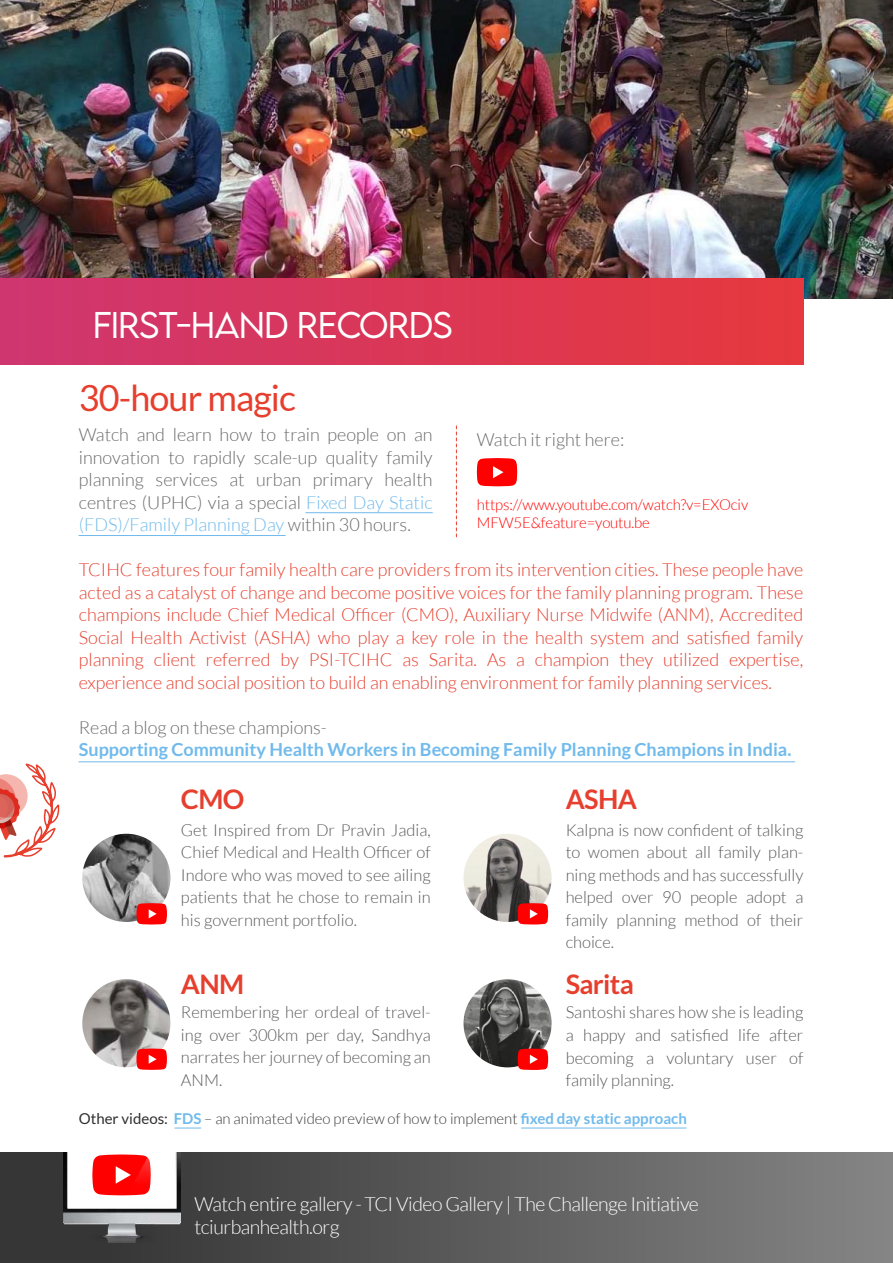
<style>
.page{position:relative;width:893px;height:1263px;background:#fff}
.page>*{position:absolute;margin:0;border:0;box-sizing:border-box;transform-origin:0 0}
.t1{font:36px "Lato";letter-spacing:-.025em;color:#e63f2e}
.t2{font:300 33px "LEMONMILK";letter-spacing:-.025em;color:#fff}
.t3{font:700 27px "Lato";letter-spacing:-.025em;color:#e63f2e}
.t4{font:300 19.5px/22.5px "Lato";letter-spacing:-.025em;color:#fff}
.t5{font:300 18px/22.5px "Lato";color:#e63f2e;text-align:justify}
.t6{font:300 18px/22.5px "Lato";color:#696969;text-align:justify}
.t7{font:700 18px "Lato";color:#70baec}
.t8{font:300 16.5px/22.5px "Lato";color:#595959;text-align:justify}
.t9{font:300 15px "Lato";color:#3b3b3b}
.t10{font:300 15px/18px "Lato";letter-spacing:-.01em;color:#f00}
.s1{color:#70baec}
.s2{font-weight:400;color:#2e2e2e}
.s3{font-weight:700;color:#70baec}
</style>
<div class="page">
<img style="left:0;top:0;width:893px;height:299px">
<div style="left:0;top:279px;width:803px;height:86px;background:linear-gradient(to right,#cf3670,#e6383d)"></div>
<svg style="left:477px;top:458px;width:40px;height:28px"></svg>
<img style="left:82px;top:834px;width:88px;height:88px;border-radius:44px">
<svg style="left:137px;top:903px;width:30px;height:21px"></svg>
<img style="left:82px;top:979px;width:88px;height:88px;border-radius:44px">
<svg style="left:136px;top:1048px;width:31px;height:22px"></svg>
<img style="left:463px;top:834px;width:89px;height:88px;border-radius:44px">
<svg style="left:518px;top:903px;width:30px;height:21px"></svg>
<img style="left:463px;top:979px;width:89px;height:88px;border-radius:44px">
<svg style="left:518px;top:1049px;width:30px;height:21px"></svg>
<svg style="left:456px;top:426px;width:1px;height:112px"></svg>
<hr style="left:79px;top:761px;width:716px;height:1px;background:#70baec">
<svg style="left:0;top:763px;width:60px;height:95px"></svg>
<svg style="left:175px;top:1128px;width:26px;height:1px"></svg>
<hr style="left:521px;top:1128px;width:165px;height:1px;background:#70baec">
<div style="left:0;top:1153px;width:893px;height:110px;background:linear-gradient(to right,#2e2e2e,#848484)"></div>
<img style="left:63px;top:1153px;width:118px;height:89px">
<hr style="left:306px;top:512px;width:126px;height:1px;background:#70baec">
<hr style="left:79px;top:535px;width:206px;height:1px;background:#70baec">
<h2 class="t2" style="left:93px;top:308px;width:361px">FiRST-HAND RECORDS</h2>
<h1 class="t1" style="left:79px;top:383px;width:219px">30-hour magic</h1>
<p class="t6" style="left:79px;top:425px;width:355px">Watch and learn how to train people on an innovation to rapidly scale-up quality family planning services at urban primary health centres (UPHC) via a special <span class="s1">Fixed Day Static (FDS)/Family Planning Day</span> within 30 hours.</p>
<p class="t6" style="left:477px;top:429px;width:149px">Watch it right here:</p>
<p class="t10" style="left:477px;top:497px;width:273px">https://www.youtube.com/watch?v=EXOciv<br>MFW5E&amp;feature=youtu.be</p>
<p class="t5" style="left:79px;top:560px;width:726px">TCIHC features four family health care providers from its intervention cities. These people have acted as a catalyst of change and become positive voices for the family planning program. These champions include Chief Medical Officer (CMO), Auxiliary Nurse Midwife (ANM), Accredited Social Health Activist (ASHA) who play a key role in the health system and satisfied family planning client referred by PSI-TCIHC as Sarita. As a champion they utilized expertise, experience and social position to build an enabling environment for family planning services.</p>
<p class="t6" style="left:79px;top:717px;width:250px">Read a blog on these champions-</p>
<p class="t7" style="left:79px;top:739px;width:714px">Supporting Community Health Workers in Becoming Family Planning Champions in India.</p>
<h3 class="t3" style="left:181px;top:788px;width:65px">CMO</h3>
<p class="t8" style="left:181px;top:819px;width:251px">Get Inspired from Dr Pravin Jadia, Chief Medical and Health Officer of Indore who was moved to see ailing patients that he chose to remain in his government portfolio.</p>
<h3 class="t3" style="left:181px;top:973px;width:65px">ANM</h3>
<p class="t8" style="left:181px;top:1002px;width:251px">Remembering her ordeal of travel&shy;ing over 300km per day, Sandhya narrates her journey of becoming an ANM.</p>
<h3 class="t3" style="left:566px;top:784px;width:73px">ASHA</h3>
<p class="t8" style="left:566px;top:818px;width:239px">Kalpna is now confident of talking to women about all family plan&shy;ning methods and has successfully helped over 90 people adopt a family planning method of their choice.</p>
<h3 class="t3" style="left:566px;top:973px;width:70px">Sarita</h3>
<p class="t8" style="left:566px;top:1002px;width:239px">Santoshi shares how she is leading a happy and satisfied life after becoming a voluntary user of family planning.</p>
<p class="t9" style="left:79px;top:1110px;width:609px"><span class="s2">Other videos:</span> <span class="s3">FDS</span> – an animated video preview of how to implement <span class="s3">fixed day static approach</span></p>
<p class="t4" style="left:194px;top:1194px;width:506px">Watch entire gallery - TCI Video Gallery | The Challenge Initiative tciurbanhealth.org</p>
</div>
